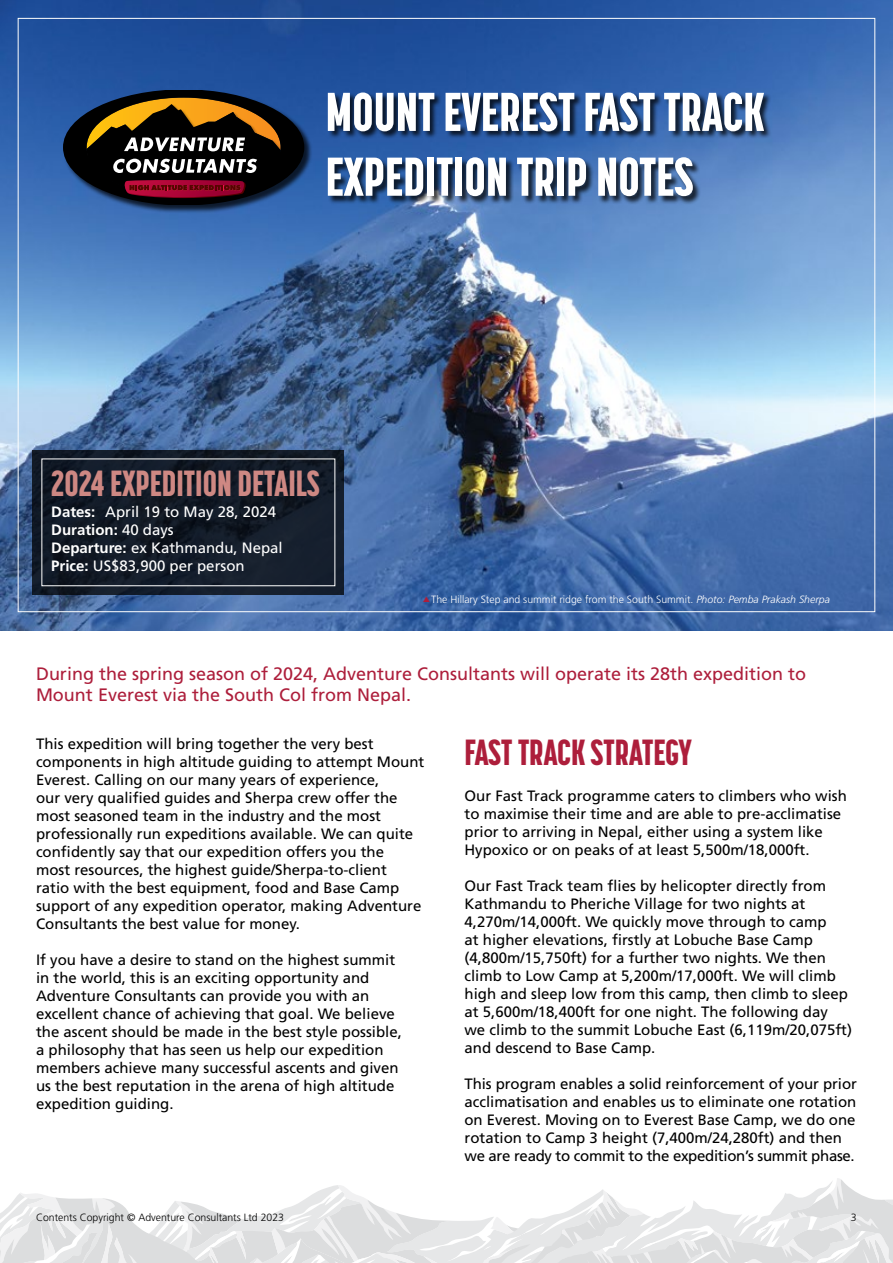
<style>
.page{position:relative;width:893px;height:1263px;background:#fff}
.page>*{position:absolute;margin:0;border:0;box-sizing:border-box;transform-origin:0 0}
.t1{font:800 54px/64.8px "Korolev Compressed";color:#fff}
.t2{font:800 36px "Korolev Compressed";color:#ce8883}
.t3{font:800 36px "Korolev Compressed";color:#ad1e3b}
.t4{font:18px/21.6px "Frutiger LT Std";color:#ad1e3b}
.t5{font:15px/18px "Frutiger LT Std";color:#000}
.t6{font:15px/18px "Frutiger LT Std";color:#fff}
.t7{font:300 10.5px "Frutiger LT Std";color:#fff}
.t8{font:300 10.5px "Frutiger LT Std";color:#000}
.s1{font-weight:700}
.s2{font-style:italic}
</style>
<div class="page">
<svg style="left:0;top:1178px;width:893px;height:85px"></svg>
<img style="left:0;top:0;width:893px;height:630px">
<div style="left:64px;top:91px;width:249px;height:122px;background:#000;opacity:.75"></div>
<svg style="left:63px;top:90px;width:241px;height:115px;background:#3f3636"></svg>
<svg style="left:33px;top:450px;width:311px;height:145px;background:#161e2b"></svg>
<div style="left:329px;top:92px;width:443px;height:113px;background:#000;opacity:.75"></div>
<svg style="left:423px;top:596px;width:7px;height:6px"></svg>
<h1 class="t1" style="left:326px;top:79px;width:440px">MOUNT EVEREST FAST TRACK<br>EXPEDITION TRIP NOTES</h1>
<h2 class="t2" style="left:51px;top:462px;width:270px">2024 EXPEDITION DETAILS</h2>
<p class="t6" style="left:51px;top:502px;width:233px"><span class="s1">Dates:</span> April 19 to May 28, 2024<br><span class="s1">Duration:</span> 40 days<br><span class="s1">Departure:</span> ex Kathmandu, Nepal<br><span class="s1">Price:</span> US$83,900 per person</p>
<p class="t7" style="left:431px;top:593px;width:400px">The Hillary Step and summit ridge from the South Summit. <span class="s2">Photo: Pemba Prakash Sherpa</span></p>
<p class="t4" style="left:36px;top:663px;width:772px">During the spring season of 2024, Adventure Consultants will operate its 28th expedition to<br>Mount Everest via the South Col from Nepal.</p>
<p class="t5" style="left:36px;top:735px;width:390px">This expedition will bring together the very best components in high altitude guiding to attempt Mount Everest. Calling on our many years of experience,<br>our very qualified guides and Sherpa crew offer the most seasoned team in the industry and the most professionally run expeditions available. We can quite confidently say that our expedition offers you the<br>most resources, the highest guide/Sherpa-to-client<br>ratio with the best equipment, food and Base Camp support of any expedition operator, making Adventure Consultants the best value for money.</p>
<p class="t5" style="left:36px;top:951px;width:367px">If you have a desire to stand on the highest summit in the world, this is an exciting opportunity and Adventure Consultants can provide you with an excellent chance of achieving that goal. We believe the ascent should be made in the best style possible, a philosophy that has seen us help our expedition members achieve many successful ascents and given us the best reputation in the arena of high altitude expedition guiding.</p>
<h2 class="t3" style="left:464px;top:732px;width:229px">FAST TRACK STRATEGY</h2>
<p class="t5" style="left:464px;top:787px;width:384px">Our Fast Track programme caters to climbers who wish to maximise their time and are able to pre-acclimatise prior to arriving in Nepal, either using a system like Hypoxico or on peaks of at least 5,500m/18,000ft.</p>
<p class="t5" style="left:464px;top:877px;width:389px">Our Fast Track team flies by helicopter directly from Kathmandu to Pheriche Village for two nights at 4,270m/14,000ft. We quickly move through to camp<br>at higher elevations, firstly at Lobuche Base Camp (4,800m/15,750ft) for a further two nights. We then climb to Low Camp at 5,200m/17,000ft. We will climb high and sleep low from this camp, then climb to sleep at 5,600m/18,400ft for one night. The following day we climb to the summit Lobuche East (6,119m/20,075ft) and descend to Base Camp.</p>
<p class="t5" style="left:464px;top:1075px;width:394px">This program enables a solid reinforcement of your prior acclimatisation and enables us to eliminate one rotation on Everest. Moving on to Everest Base Camp, we do one rotation to Camp 3 height (7,400m/24,280ft) and then we are ready to commit to the expedition’s summit phase.</p>
<p class="t8" style="left:36px;top:1211px;width:250px">Contents Copyright © Adventure Consultants Ltd 2023</p>
<p class="t8" style="left:851px;top:1211px;width:7px">3</p>
</div>
